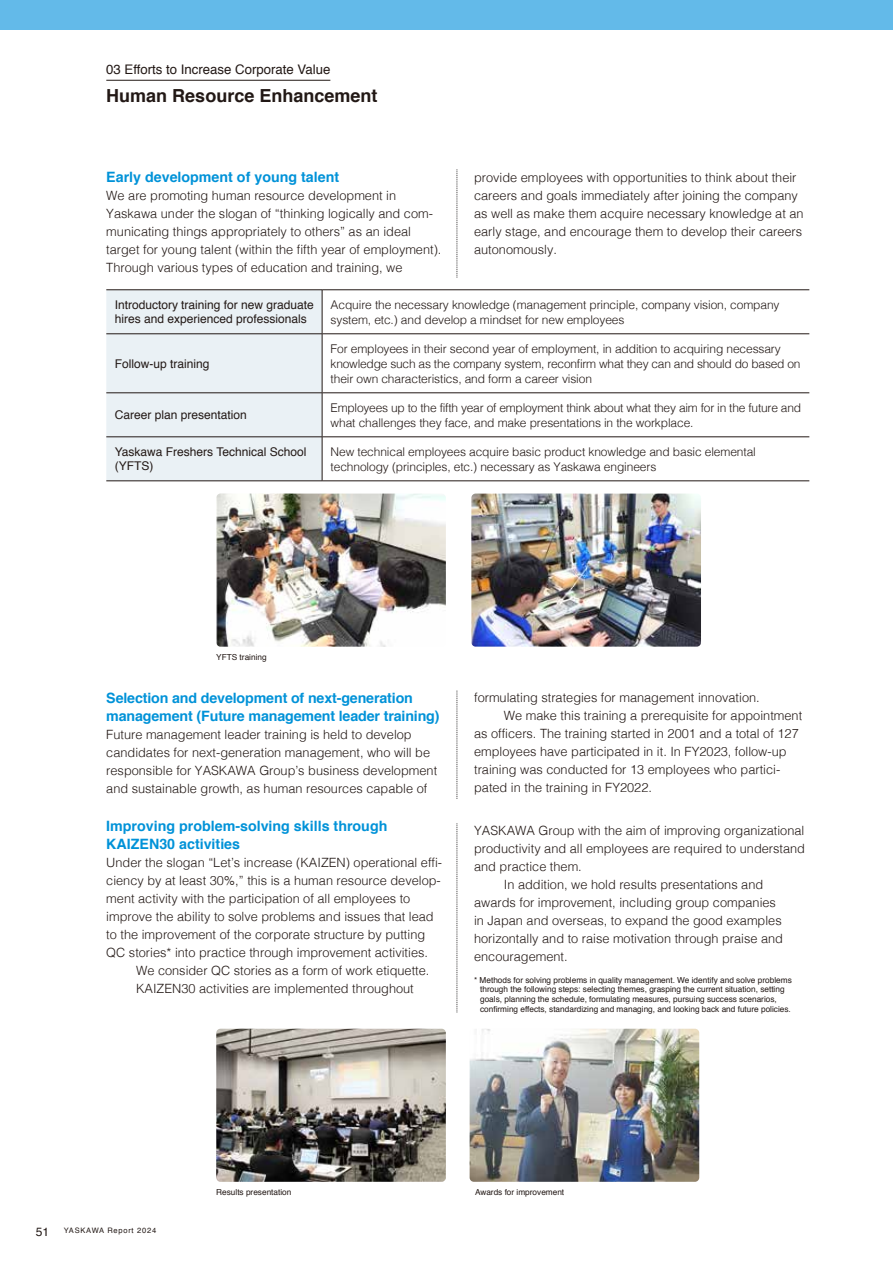
<style>
.page{position:relative;width:893px;height:1263px;background:#fff}
.page>*{position:absolute;margin:0;border:0;box-sizing:border-box;transform-origin:0 0}
.t1{font:700 18px "Helvetica";color:#221815}
.t2{font:700 14.25px/18px "Helvetica";color:#0092d8}
.t3{font:13.2px "Helvetica";color:#221815}
.t4{font:300 12.75px/18px "Helvetica";color:#221815}
.t5{font:300 12px/15px "Helvetica";letter-spacing:-.01em;color:#221815}
.t6{font:12px/13.5px "Helvetica";color:#221815}
.t7{font:8.25px/9.8px "Helvetica";color:#221815}
.t8{font:7.5px "Helvetica";letter-spacing:.1em;color:#221815}
.s1{font-size:12px}
</style>
<div class="page">
<div style="left:0;top:0;width:893px;height:30px;background:#63bae9"></div>
<img style="left:471px;top:494px;width:230px;height:153px">
<img style="left:470px;top:1029px;width:229px;height:153px">
<img style="left:216px;top:494px;width:230px;height:153px">
<img style="left:216px;top:1029px;width:230px;height:153px">
<div style="left:106px;top:290px;width:216px;height:191px;background:#eaf1f5"></div>
<svg style="left:323px;top:290px;width:486px;height:191px"></svg>
<hr style="left:106px;top:289px;width:216px;height:1px;background:#221815">
<hr style="left:322px;top:289px;width:487px;height:1px;background:#221815">
<hr style="left:106px;top:333px;width:216px;height:1px;background:#221815">
<hr style="left:322px;top:333px;width:487px;height:1px;background:#221815">
<hr style="left:106px;top:393px;width:216px;height:1px;background:#221815">
<hr style="left:322px;top:393px;width:487px;height:1px;background:#221815">
<hr style="left:106px;top:437px;width:216px;height:1px;background:#221815">
<hr style="left:322px;top:437px;width:487px;height:1px;background:#221815">
<hr style="left:106px;top:481px;width:216px;height:1px;background:#221815">
<hr style="left:322px;top:481px;width:487px;height:1px;background:#221815">
<hr style="left:322px;top:290px;width:1px;height:44px;background:#221815">
<hr style="left:322px;top:334px;width:1px;height:59px;background:#221815">
<hr style="left:322px;top:393px;width:1px;height:44px;background:#221815">
<hr style="left:322px;top:437px;width:1px;height:44px;background:#221815">
<hr style="left:106px;top:80px;width:224px;height:1px;background:#221815">
<svg style="left:457px;top:169px;width:1px;height:109px"></svg>
<svg style="left:457px;top:823px;width:1px;height:189px"></svg>
<svg style="left:457px;top:690px;width:1px;height:109px"></svg>
<p class="t3" style="left:106px;top:59px;width:226px">03 Efforts to Increase Corporate Value</p>
<h1 class="t1" style="left:106px;top:81px;width:273px">Human Resource Enhancement</h1>
<p class="t2" style="left:106px;top:169px;width:234px">Early development of young talent</p>
<p class="t4" style="left:106px;top:186px;width:337px">We are promoting human resource development in Yaskawa under the slogan of “thinking logically and com&shy;municating things appropriately to others” as an ideal target for young talent (within the fifth year of employment).<br>Through various types of education and training, we</p>
<p class="t4" style="left:474px;top:167px;width:331px">provide employees with opportunities to think about their careers and goals immediately after joining the company as well as make them acquire necessary knowledge at an early stage, and encourage them to develop their careers autonomously.</p>
<p class="t6" style="left:115px;top:299px;width:200px">Introductory training for new graduate hires and experienced professionals</p>
<p class="t5" style="left:331px;top:296px;width:450px">Acquire the necessary knowledge (management principle, company vision, company system, etc.) and develop a mindset for new employees</p>
<p class="t6" style="left:115px;top:357px;width:96px">Follow-up training</p>
<p class="t5" style="left:331px;top:340px;width:471px">For employees in their second year of employment, in addition to acquiring necessary knowledge such as the company system, reconfirm what they can and should do based on their own characteristics, and form a career vision</p>
<p class="t6" style="left:115px;top:408px;width:134px">Career plan presentation</p>
<p class="t5" style="left:331px;top:399px;width:472px">Employees up to the fifth year of employment think about what they aim for in the future and what challenges they face, and make presentations in the workplace.</p>
<p class="t6" style="left:115px;top:446px;width:193px">Yaskawa Freshers Technical School (YFTS)</p>
<p class="t5" style="left:331px;top:443px;width:427px">New technical employees acquire basic product knowledge and basic elemental technology (principles, etc.) necessary as Yaskawa engineers</p>
<p class="t7" style="left:216px;top:652px;width:52px">YFTS training</p>
<p class="t2" style="left:106px;top:689px;width:335px">Selection and development of next-generation management (Future management leader training)</p>
<p class="t4" style="left:106px;top:724px;width:332px">Future management leader training is held to develop candidates for next-generation management, who will be responsible for YASKAWA Group’s business development and sustainable growth, as human resources capable of</p>
<p class="t2" style="left:106px;top:817px;width:283px">Improving problem-solving skills through<br>KAIZEN30 activities</p>
<p class="t4" style="left:106px;top:852px;width:337px">Under the slogan “Let’s increase (KAIZEN) operational effi&shy;ciency by at least 30%,” this is a human resource develop&shy;ment activity with the participation of all employees to improve the ability to solve problems and issues that lead to the improvement of the corporate structure by putting QC stories* into practice through improvement activities.</p>
<p class="t4" style="left:136px;top:960px;width:295px">We consider QC stories as a form of work etiquette.<br>KAIZEN30 activities are implemented throughout</p>
<p class="t4" style="left:474px;top:688px;width:287px">formulating strategies for management innovation.</p>
<p class="t4" style="left:504px;top:706px;width:300px">We make this training a prerequisite for appointment</p>
<p class="t4" style="left:474px;top:724px;width:326px">as officers. The training started in 2001 and a total of 127</p>
<p class="t4" style="left:474px;top:742px;width:314px">employees have participated in it. In FY2023, follow-up</p>
<p class="t4" style="left:474px;top:760px;width:308px">training was conducted for 13 employees who partici-</p>
<p class="t4" style="left:474px;top:778px;width:179px">pated in the training in FY2022.</p>
<p class="t4" style="left:474px;top:821px;width:332px">YASKAWA Group with the aim of improving organizational</p>
<p class="t4" style="left:474px;top:839px;width:332px">productivity and all employees are required to understand</p>
<p class="t4" style="left:474px;top:857px;width:109px">and practice them.</p>
<p class="t4" style="left:504px;top:875px;width:261px">In addition, we hold results presentations and</p>
<p class="t4" style="left:474px;top:893px;width:303px">awards for improvement, including group companies</p>
<p class="t4" style="left:474px;top:911px;width:309px">in Japan and overseas, to expand the good examples</p>
<p class="t4" style="left:474px;top:929px;width:310px">horizontally and to raise motivation through praise and</p>
<p class="t4" style="left:474px;top:947px;width:95px">encouragement.</p>
<p class="t7" style="left:480px;top:975px;width:313px;text-indent:-6px">* Methods for solving problems in quality management. We identify and solve problems through the following steps: selecting themes, grasping the current situation, setting goals, planning the schedule, formulating measures, pursuing success scenarios, confirming effects, standardizing and managing, and looking back and future policies.</p>
<p class="t8" style="left:36px;top:1225px;width:122px"><span class="s1">51</span> YASKAWA Report 2024</p>
<p class="t7" style="left:216px;top:1188px;width:77px">Results presentation</p>
<p class="t7" style="left:475px;top:1188px;width:91px">Awards for improvement</p>
</div>
